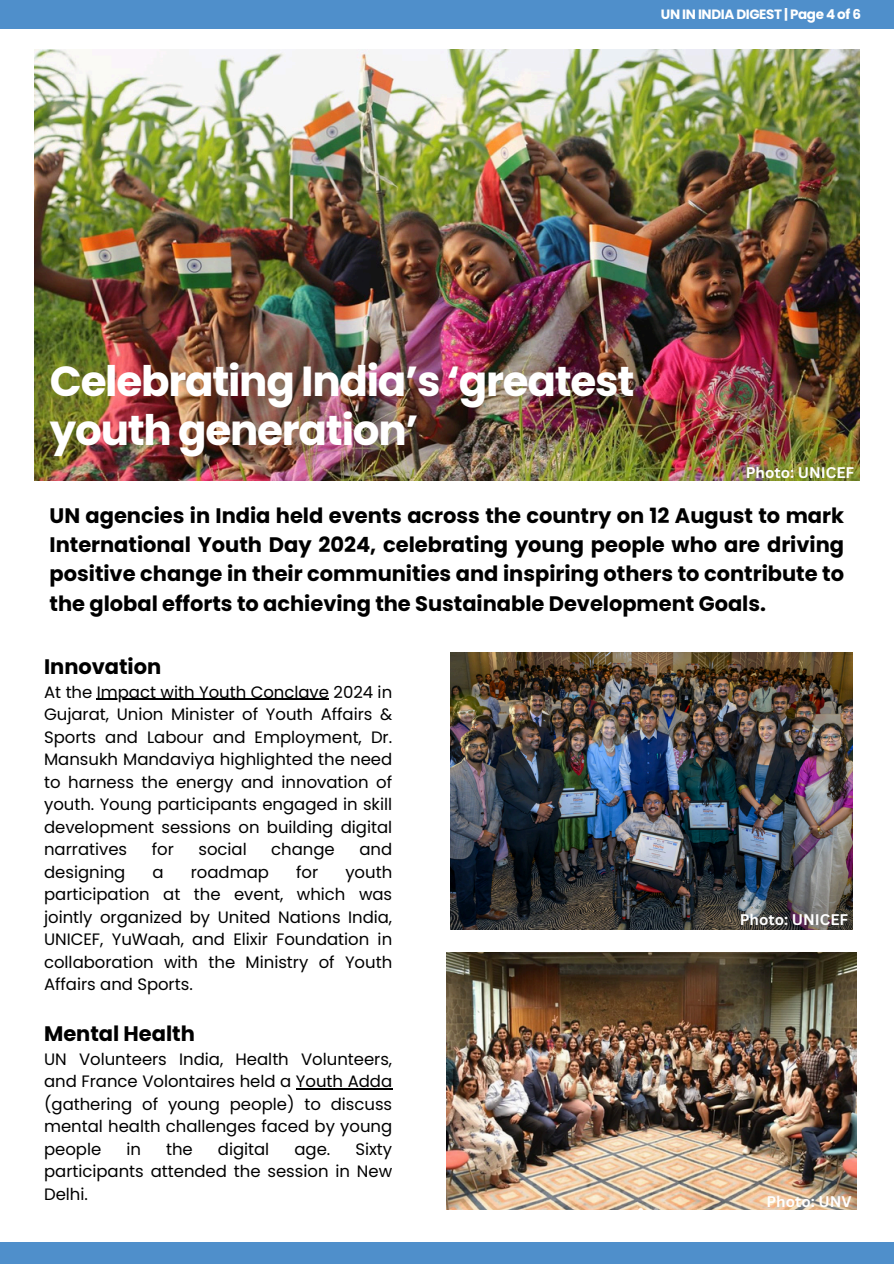
<style>
.page{position:relative;width:894px;height:1264px;background:#fff}
.page>*{position:absolute;margin:0;border:0;box-sizing:border-box;transform-origin:0 0}
.t1{font:700 42px/49.5px "Poppins";letter-spacing:-.03em;color:#fff}
.t2{font:700 21px/29.2px "Poppins";color:#000;text-align:justify}
.t3{font:16.5px/22.5px "Poppins";color:#000;text-align:justify}
.t4{font:700 15px "Canva Sans";color:#fff}
.t5{font:700 13.5px "Poppins";letter-spacing:-.03em;color:#fff}
</style>
<div class="page">
<div style="left:0;top:0;width:893px;height:28px;background:#4f8fcb"></div>
<div style="left:0;top:1241px;width:893px;height:22px;background:#4f8fcb"></div>
<img style="left:446px;top:952px;width:410px;height:256px">
<img style="left:35px;top:49px;width:823px;height:431px">
<hr style="left:97px;top:698px;width:232px;height:2px;background:#000">
<hr style="left:296px;top:1088px;width:96px;height:1px;background:#000">
<img style="left:450px;top:652px;width:402px;height:277px">
<h1 class="t5" style="left:660px;top:5px;width:201px">UN IN INDIA DIGEST | Page 4 of 6</h1>
<h3 class="t1" style="left:50px;top:356px;width:586px">Celebrating India’s ‘greatest youth generation’</h3>
<h4 class="t4" style="left:745px;top:461px;width:110px">Photo: UNICEF</h4>
<p class="t2" style="left:50px;top:501px;width:795px">UN agencies in India held events across the country on 12 August to mark International Youth Day 2024, celebrating young people who are driving positive change in their communities and inspiring others to contribute to the global efforts to achieving the Sustainable Development Goals.</p>
<h3 class="t2" style="left:44px;top:652px;width:119px">Innovation</h3>
<h3 class="t3" style="left:44px;top:680px;width:349px">At the Impact with Youth Conclave 2024 in</h3>
<h2 class="t3" style="left:44px;top:703px;width:349px">Gujarat, Union Minister of Youth Affairs &amp; Sports and Labour and Employment, Dr.<br>Mansukh Mandaviya highlighted the need to harness the energy and innovation of youth. Young participants engaged in skill development sessions on building digital narratives</h2>
<h2 class="t3" style="left:152px;top:838px;width:24px">for</h2>
<h2 class="t3" style="left:198px;top:838px;width:50px">social</h2>
<h2 class="t3" style="left:271px;top:838px;width:65px">change</h2>
<h2 class="t3" style="left:359px;top:838px;width:34px">and</h2>
<h2 class="t3" style="left:44px;top:860px;width:83px">designing</h2>
<h2 class="t3" style="left:152px;top:860px;width:13px">a</h2>
<h2 class="t3" style="left:191px;top:860px;width:80px">roadmap</h2>
<h2 class="t3" style="left:296px;top:860px;width:24px">for</h2>
<h2 class="t3" style="left:44px;top:860px;width:349px;text-indent:301px">youth participation at the event, which was jointly organized by United Nations India, UNICEF, YuWaah, and Elixir Foundation in collaboration with the Ministry of Youth Affairs and Sports.</h2>
<h2 class="t2" style="left:44px;top:1018px;width:152px">Mental Health</h2>
<h2 class="t3" style="left:44px;top:1047px;width:349px">UN Volunteers India, Health Volunteers,</h2>
<h3 class="t3" style="left:44px;top:1069px;width:349px">and France Volontaires held a Youth Adda (gathering of young people) to discuss mental health challenges faced by young people</h3>
<h3 class="t3" style="left:44px;top:1137px;width:349px;text-indent:311px">Sixty participants attended the session in New Delhi.</h3>
<h3 class="t3" style="left:126px;top:1137px;width:16px">in</h3>
<h3 class="t3" style="left:166px;top:1137px;width:28px">the</h3>
<h3 class="t3" style="left:218px;top:1137px;width:53px">digital</h3>
<h3 class="t3" style="left:294px;top:1137px;width:37px">age.</h3>
<p class="t4" style="left:739px;top:908px;width:110px">Photo: UNICEF</p>
<p class="t4" style="left:766px;top:1190px;width:87px">Photo: UNV</p>
</div>
